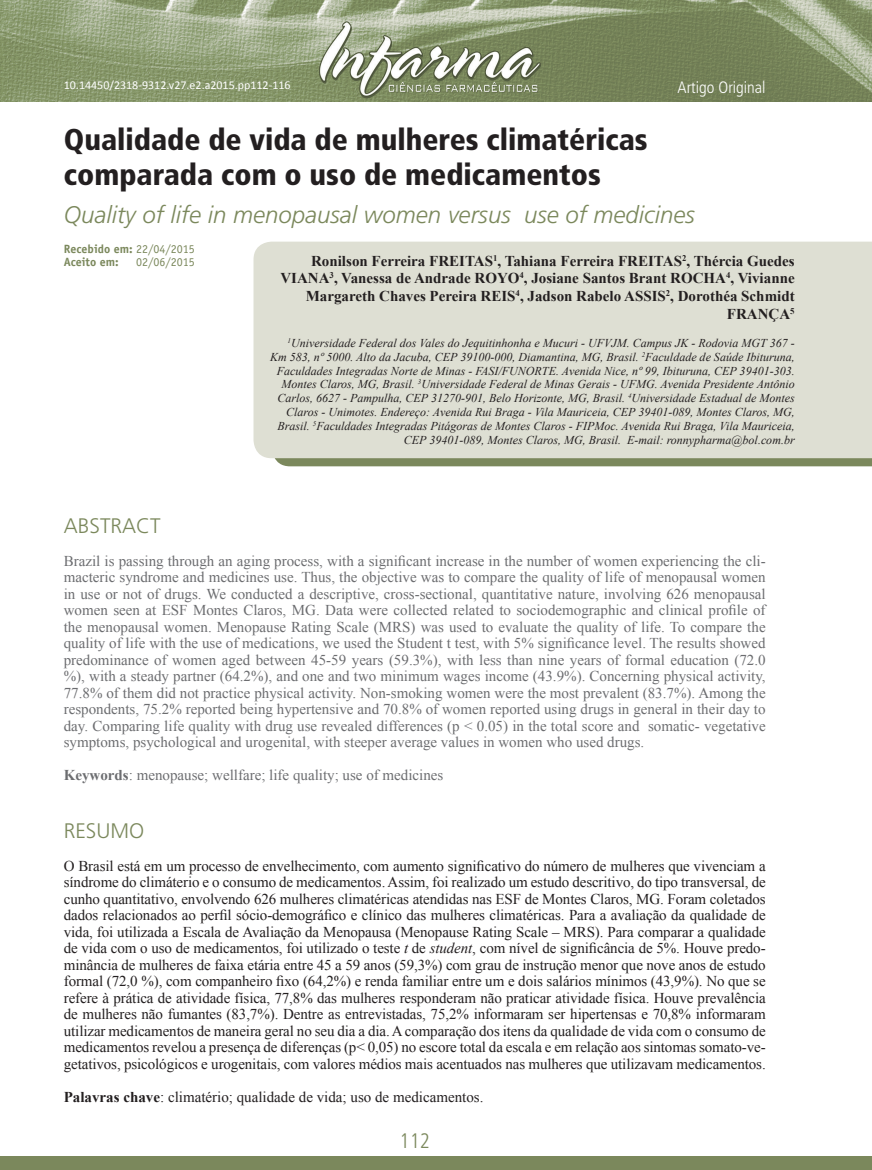
<style>
.page{position:relative;width:872px;height:1170px;background:#fff}
.page>*{position:absolute;margin:0;border:0;box-sizing:border-box;transform-origin:0 0}
.t1{font:900 condensed 30px/34.5px "Frutiger";color:#231f20}
.t2{font:italic 300 24px "Frutiger";color:#7b885c}
.t3{font:300 21px "Frutiger";color:#7b885c}
.t4{font:300 condensed 21px "Frutiger";color:#7b885c}
.t5{font:300 condensed 16.5px "Frutiger";color:#fff}
.t6{font:15px/16.5px "Times New Roman";letter-spacing:-.005em;color:#231f20;text-align:justify}
.t7{font:15px/16.5px "Times New Roman";color:#6c6d70;text-align:justify}
.t8{font:700 15px/17.2px "Times New Roman";color:#231f20;text-align:right}
.t9{font:italic 12px/13.8px "Times New Roman";color:#231f20;text-align:right}
.t10{font:12px "Calibri";color:#fff}
.t11{font:700 12px/13.8px "Officina Sans";color:#7b885c}
.t12{font:12px "Officina Sans";color:#7b885c}
.s1{font-weight:400}
.s2{font-weight:700}
.s3{font-style:italic}
</style>
<div class="page">
<div style="left:0;top:1155px;width:872px;height:14px;background:#7b885c"></div>
<img style="left:0;top:0;width:872px;height:101px">
<svg style="left:274px;top:458px;width:598px;height:8px;background:#7e8b60"></svg>
<div style="left:253px;top:241px;width:619px;height:217px;background:#dedfd3"></div>
<p class="t5" style="left:64px;top:75px;width:104px">V. 26, Nº 1, 2014</p>
<p class="t10" style="left:64px;top:77px;width:228px">10.14450/2318-9312.v27.e2.a2015.pp112-116</p>
<p class="t5" style="left:677px;top:77px;width:90px">Artigo Original</p>
<h1 class="t1" style="left:64px;top:122px;width:585px">Qualidade de vida de mulheres climatéricas comparada com o uso de medicamentos</h1>
<h2 class="t2" style="left:64px;top:201px;width:632px">Quality of life in menopausal women versus use of medicines</h2>
<p class="t8" style="left:280px;top:252px;width:516px">Ronilson Ferreira FREITAS<sup>1</sup>, Tahiana Ferreira FREITAS<sup>2</sup>, Thércia Guedes<br>VIANA<sup>3</sup>, Vanessa de Andrade ROYO<sup>4</sup>, Josiane Santos Brant ROCHA<sup>4</sup>, Vivianne<br>Margareth Chaves Pereira REIS<sup>4</sup>, Jadson Rabelo ASSIS<sup>2</sup>, Dorothéa Schmidt</p>
<p class="t8" style="left:727px;top:305px;width:69px">FRANÇA<sup>5</sup></p>
<p class="t9" style="left:270px;top:336px;width:526px"><sup>1</sup>Universidade Federal dos Vales do Jequitinhonha e Mucuri - UFVJM. Campus JK - Rodovia MGT 367 - Km 583, nº 5000. Alto da Jacuba, CEP 39100-000, Diamantina, MG, Brasil. <sup>2</sup>Faculdade de Saúde Ibituruna, Faculdades Integradas Norte de Minas - FASI/FUNORTE. Avenida Nice, nº 99, Ibituruna, CEP 39401-303.<br>Montes Claros, MG, Brasil. <sup>3</sup>Universidade Federal de Minas Gerais - UFMG. Avenida Presidente Antônio Carlos, 6627 - Pampulha, CEP 31270-901, Belo Horizonte, MG, Brasil. <sup>4</sup>Universidade Estadual de Montes Claros - Unimotes. Endereço: Avenida Rui Braga - Vila Mauriceia, CEP 39401-089, Montes Claros, MG, Brasil. <sup>5</sup>Faculdades Integradas Pitágoras de Montes Claros - FIPMoc. Avenida Rui Braga, Vila Mauriceia, CEP 39401-089, Montes Claros, MG, Brasil. E-mail: ronnypharma@bol.com.br</p>
<p class="t11" style="left:64px;top:241px;width:132px">Recebido em: <span class="s1">22/04/2015<br></span>Aceito em:</p>
<p class="t12" style="left:136px;top:255px;width:60px">02/06/2015</p>
<h3 class="t3" style="left:64px;top:513px;width:98px">ABSTRACT</h3>
<p class="t7" style="left:64px;top:552px;width:703px">Brazil is passing through an aging process, with a significant increase in the number of women experiencing the cli&shy;macteric syndrome and medicines use. Thus, the objective was to compare the quality of life of menopausal women in use or not of drugs. We conducted a descriptive, cross-sectional, quantitative nature, involving 626 menopausal women seen at ESF Montes Claros, MG. Data were collected related to sociodemographic and clinical profile of the menopausal women. Menopause Rating Scale (MRS) was used to evaluate the quality of life. To compare the quality of life with the use of medications, we used the Student t test, with 5% significance level. The results showed predominance of women aged between 45-59 years (59.3%), with less than nine years of formal education (72.0 %), with a steady partner (64.2%), and one and two minimum wages income (43.9%). Concerning physical activity, 77.8% of them did not practice physical activity. Non-smoking women were the most prevalent (83.7%). Among the respondents, 75.2% reported being hypertensive and 70.8% of women reported using drugs in general in their day to day. Comparing life quality with drug use revealed differences (p &lt; 0.05) in the total score and somatic- vegetative symptoms, psychological and urogenital, with steeper average values in women who used drugs.</p>
<p class="t7" style="left:64px;top:766px;width:381px"><span class="s2">Keywords</span>: menopause; wellfare; life quality; use of medicines</p>
<h3 class="t3" style="left:64px;top:818px;width:82px">RESUMO</h3>
<p class="t6" style="left:64px;top:857px;width:703px">O Brasil está em um processo de envelhecimento, com aumento significativo do número de mulheres que vivenciam a síndrome do climáterio e o consumo de medicamentos. Assim, foi realizado um estudo descritivo, do tipo transversal, de cunho quantitativo, envolvendo 626 mulheres climatéricas atendidas nas ESF de Montes Claros, MG. Foram coletados dados relacionados ao perfil sócio-demográfico e clínico das mulheres climatéricas. Para a avaliação da qualidade de vida, foi utilizada a Escala de Avaliação da Menopausa (Menopause Rating Scale – MRS). Para comparar a qualidade de vida com o uso de medicamentos, foi utilizado o teste <span class="s3">t</span> de <span class="s3">student</span>, com nível de significância de 5%. Houve predo&shy;minância de mulheres de faixa etária entre 45 a 59 anos (59,3%) com grau de instrução menor que nove anos de estudo formal (72,0 %), com companheiro fixo (64,2%) e renda familiar entre um e dois salários mínimos (43,9%). No que se refere à prática de atividade física, 77,8% das mulheres responderam não praticar atividade física. Houve prevalência de mulheres não fumantes (83,7%). Dentre as entrevistadas, 75,2% informaram ser hipertensas e 70,8% informaram utilizar medicamentos de maneira geral no seu dia a dia. A comparação dos itens da qualidade de vida com o consumo de medicamentos revelou a presença de diferenças (p&lt; 0,05) no escore total da escala e em relação aos sintomas somato-ve&shy;getativos, psicológicos e urogenitais, com valores médios mais acentuados nas mulheres que utilizavam medicamentos.</p>
<p class="t6" style="left:64px;top:1088px;width:421px"><span class="s2">Palavras chave</span>: climatério; qualidade de vida; uso de medicamentos.</p>
<h3 class="t4" style="left:399px;top:1128px;width:32px">112</h3>
</div>
